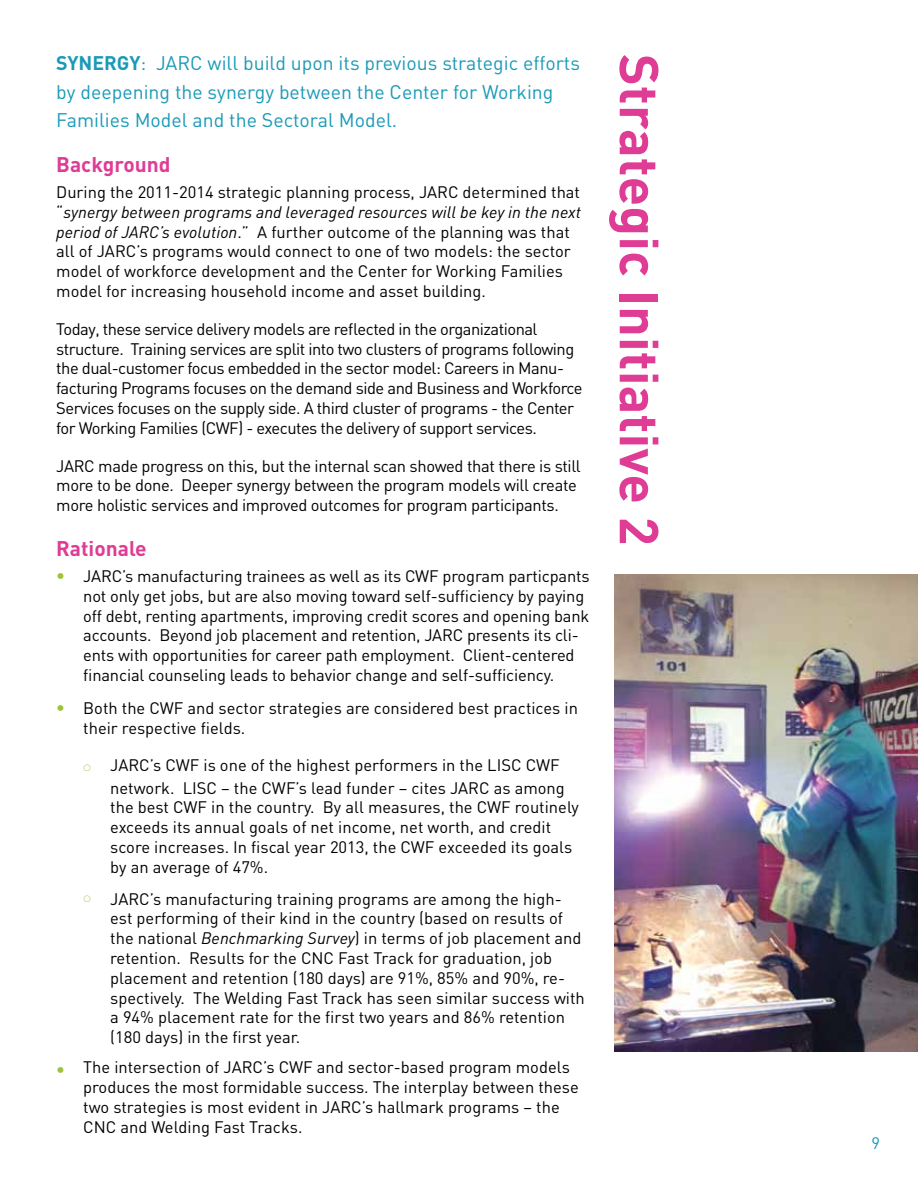
<style>
.page{position:relative;width:918px;height:1188px;background:#fff}
.page>*{position:absolute;margin:0;border:0;box-sizing:border-box;transform-origin:0 0}
.t1{font:700 54px "DIN";color:#df3c96}
.t2{font:700 21px "DIN";color:#df3c96}
.t3{font:19.5px/28.5px "DIN";color:#1a9ab8}
.t4{font:16.5px/19.8px "DIN";letter-spacing:-.01em;color:#000}
.t5{font:16.5px/19.8px "DIN";letter-spacing:-.03em;color:#000}
.t6{font:16.5px "DIN";color:#1a9ab8}
.s1{font-weight:700}
.s2{font-style:italic}
.s3{font-weight:700;font-size:18px;color:#9fc439}
</style>
<div class="page">
<img style="left:614px;top:574px;width:304px;height:478px">
<p class="t3" style="left:56px;top:49px;width:525px"><span class="s1">Synergy</span>: JARC will build upon its previous strategic efforts by deepening the synergy between the Center for Working<br>Families Model and the Sectoral Model.</p>
<p class="t2" style="left:56px;top:151px;width:116px">Background</p>
<p class="t4" style="left:56px;top:182px;width:526px">During the 2011-2014 strategic planning process, JARC determined that “<span class="s2">synergy between programs and leveraged resources will be key in the next period of JARC’s evolution</span>.” A further outcome of the planning was that all of JARC’s programs would connect to one of two models: the sector model of workforce development and the Center for Working Families model for increasing household income and asset building.</p>
<p class="t5" style="left:56px;top:319px;width:528px">Today, these service delivery models are reflected in the organizational structure. Training services are split into two clusters of programs following the dual-customer focus embedded in the sector model: Careers in Manu&shy;facturing Programs focuses on the demand side and Business and Workforce Services focuses on the supply side. A third cluster of programs - the Center for Working Families (CWF) - executes the delivery of support services.</p>
<p class="t4" style="left:56px;top:455px;width:526px">JARC made progress on this, but the internal scan showed that there is still more to be done. Deeper synergy between the program models will create more holistic services and improved outcomes for program participants.</p>
<p class="t2" style="left:56px;top:535px;width:92px">Rationale</p>
<p class="t4" style="left:83px;top:566px;width:508px;text-indent:-27px"><span class="s3">•</span> JARC’s manufacturing trainees as well as its CWF program particpants not only get jobs, but are also moving toward self-sufficiency by paying off debt, renting apartments, improving credit scores and opening bank accounts. Beyond job placement and retention, JARC presents its cli&shy;ents with opportunities for career path employment. Client-centered financial counseling leads to behavior change and self-sufficiency.</p>
<p class="t4" style="left:83px;top:698px;width:496px;text-indent:-27px"><span class="s3">•</span> Both the CWF and sector strategies are considered best practices in their respective fields.</p>
<p class="t4" style="left:110px;top:753px;width:456px;line-height:22.8px">JARC’s CWF is one of the highest performers in the LISC CWF network. LISC – the CWF’s lead funder – cites JARC as among</p>
<p class="t4" style="left:110px;top:797px;width:470px">the best CWF in the country. By all measures, the CWF routinely exceeds its annual goals of net income, net worth, and credit score increases. In fiscal year 2013, the CWF exceeded its goals by an average of 47%.</p>
<p class="t4" style="left:110px;top:888px;width:476px">JARC’s manufacturing training programs are among the high&shy;est performing of their kind in the country (based on results of the national <span class="s2">Benchmarking Survey</span>) in terms of job placement and retention. Results for the CNC Fast Track for graduation, job placement and retention (180 days) are 91%, 85% and 90%, re&shy;spectively. The Welding Fast Track has seen similar success with a 94% placement rate for the first two years and 86% retention (180 days) in the first year.</p>
<p class="t4" style="left:83px;top:1057px;width:497px;text-indent:-27px"><span class="s3">•</span> The intersection of JARC’s CWF and sector-based program models produces the most formidable success. The interplay between these two strategies is most evident in JARC’s hallmark programs – the CNC and Welding Fast Tracks.</p>
<h1 class="t1" style="left:675px;top:54px;width:493px;rotate:90deg">Strategic I nitiative 2</h1>
<p class="t6" style="left:872px;top:1133px;width:10px">9</p>
</div>
